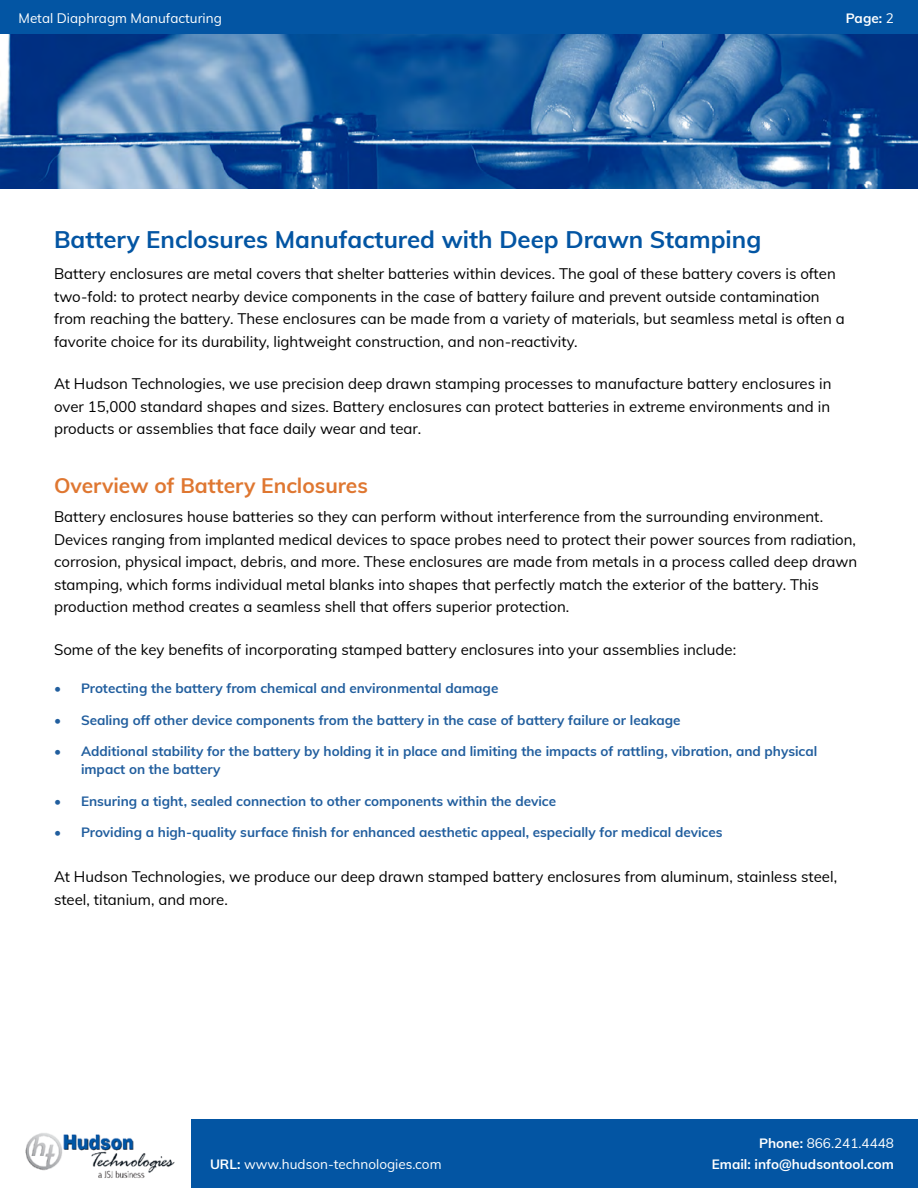
<style>
.page{position:relative;width:918px;height:1188px;background:#fff}
.page>*{position:absolute;margin:0;border:0;box-sizing:border-box;transform-origin:0 0}
.t1{font:700 24px "Muli";color:#0355a3}
.t2{font:700 21px "Muli";color:#df7731}
.Body{font:15px/22.5px "Muli";color:#000}
.t3{font:700 13.5px/18px "Muli";color:#215e9e}
.t4{font:13.5px "Muli";color:#fff}
.t5{font:700 13.5px "Muli";color:#fff}
.s1{font-weight:400}
.s2{font-weight:700}
</style>
<div class="page">
<div style="left:191px;top:1119px;width:727px;height:69px;background:#0355a3"></div>
<div style="left:0;top:0;width:918px;height:35px;background:#0355a3"></div>
<img style="left:25px;top:1133px;width:150px;height:45px">
<img style="left:0;top:35px;width:918px;height:154px">
<p class="t4" style="left:19px;top:8px;width:205px">Metal Diaphragm Manufacturing</p>
<p class="t5" style="left:846px;top:8px;width:50px">Page: <span class="s1">2</span></p>
<h1 class="t1" style="left:54px;top:222px;width:709px">Battery Enclosures Manufactured with Deep Drawn Stamping</h1>
<p class="Body" style="left:54px;top:262px;width:792px">Battery enclosures are metal covers that shelter batteries within devices. The goal of these battery covers is often two-fold: to protect nearby device components in the case of battery failure and prevent outside contamination from reaching the battery. These enclosures can be made from a variety of materials, but seamless metal is often a favorite choice for its durability, lightweight construction, and non-reactivity.</p>
<p class="Body" style="left:54px;top:372px;width:779px;text-align:justify">At Hudson Technologies, we use precision deep drawn stamping processes to manufacture battery enclosures in over 15,000 standard shapes and sizes. Battery enclosures can protect batteries in extreme environments and in products or assemblies that face daily wear and tear.</p>
<h2 class="t2" style="left:54px;top:470px;width:315px">Overview of Battery Enclosures</h2>
<p class="Body" style="left:54px;top:505px;width:805px">Battery enclosures house batteries so they can perform without interference from the surrounding environment.<br>Devices ranging from implanted medical devices to space probes need to protect their power sources from radiation, corrosion, physical impact, debris, and more. These enclosures are made from metals in a process called deep drawn stamping, which forms individual metal blanks into shapes that perfectly match the exterior of the battery. This production method creates a seamless shell that offers superior protection.</p>
<p class="Body" style="left:54px;top:637px;width:684px">Some of the key benefits of incorporating stamped battery enclosures into your assemblies include:</p>
<p class="t3" style="left:54px;top:679px;width:446px">• Protecting the battery from chemical and environmental damage</p>
<p class="t3" style="left:54px;top:710px;width:628px">• Sealing off other device components from the battery in the case of battery failure or leakage</p>
<p class="t3" style="left:81px;top:742px;width:738px;text-indent:-27px">• Additional stability for the battery by holding it in place and limiting the impacts of rattling, vibration, and physical impact on the battery</p>
<p class="t3" style="left:54px;top:791px;width:504px">• Ensuring a tight, sealed connection to other components within the device</p>
<p class="t3" style="left:54px;top:823px;width:670px">• Providing a high-quality surface finish for enhanced aesthetic appeal, especially for medical devices</p>
<p class="Body" style="left:54px;top:865px;width:785px">At Hudson Technologies, we produce our deep drawn stamped battery enclosures from aluminum, stainless steel, steel, titanium, and more.</p>
<p class="t4" style="left:210px;top:1154px;width:233px"><span class="s2">URL:</span> www.hudson-technologies.com</p>
<p class="t4" style="left:759px;top:1133px;width:136px"><span class="s2">Phone:</span> 866.241.4448</p>
<p class="t5" style="left:712px;top:1154px;width:184px">Email: info@hudsontool.com</p>
</div>
